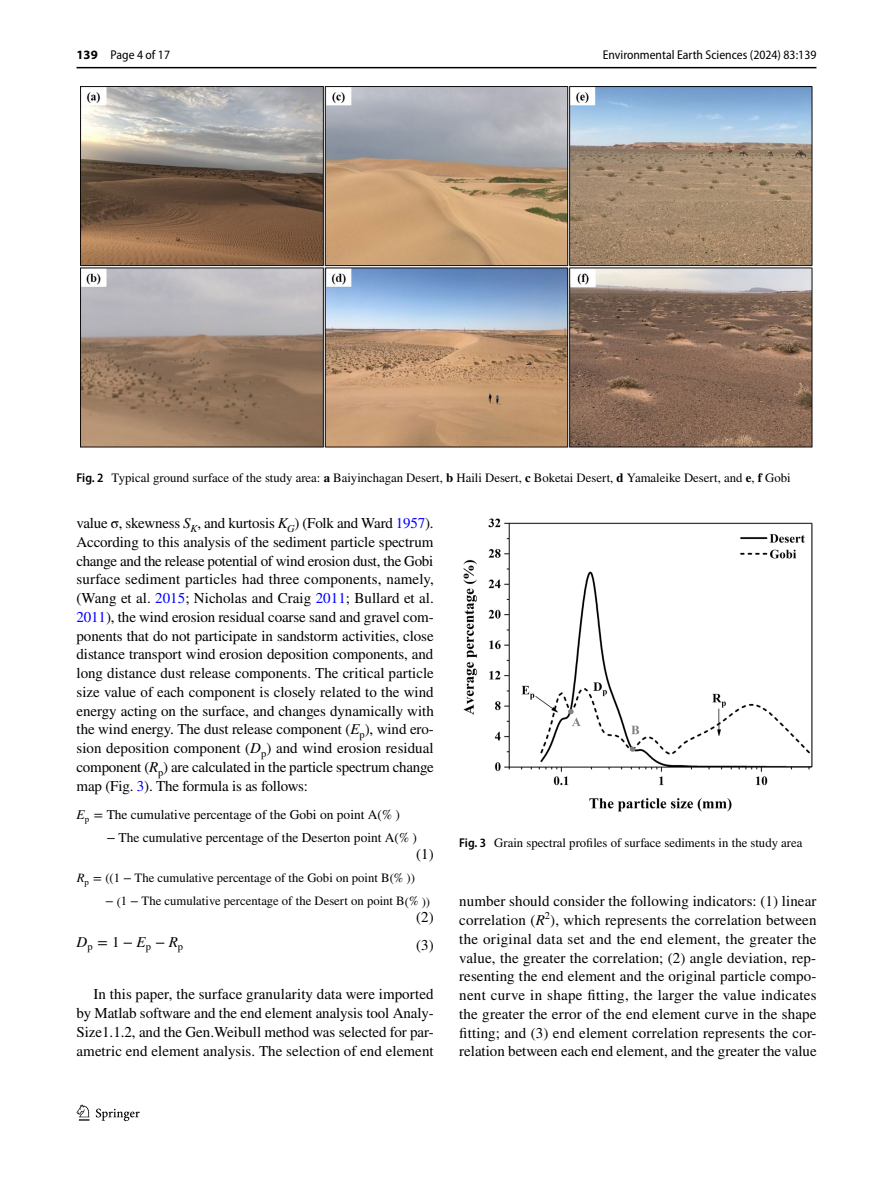
<style>
.page{position:relative;width:893px;height:1187px;background:#fff}
.page>*{position:absolute;margin:0;border:0;box-sizing:border-box;transform-origin:0 0}
.t1{font:15px/18.8px "STIX";color:#000;text-align:justify}
.t2{font:italic 15px "STIX General";color:#000}
.t3{font:13.5px/23.1px "STIX General Regular 2";color:#000}
.t4{font:12.75px "STIX";color:#000}
.t5{font:12.75px/23.1px "STIX General Regular 3";color:#000}
.t6{font:semi-condensed 12.75px "Myriad Pro";color:#000}
.s1{font-weight:700;font-stretch:normal}
.s2{font-family:"Myriad Pro";font-weight:600;font-stretch:semi-condensed}
.s3{font-weight:700}
.s4{font-style:italic}
.s5{color:#00f}
.s6{font-family:"STIX General Italic 2"}
.s7{font-family:"STIX Math Regular 2"}
.s8{font-family:"STIX General Italic 3"}
.s9{font-family:"STIX Math Regular 3"}
.s10{font-family:"STIX Math";font-style:normal}
.s11{font-style:normal}
</style>
<div class="page">
<hr style="left:77px;top:67px;width:739px;height:1px;background:#000">
<svg style="left:77px;top:1104px;width:12px;height:16px"></svg>
<svg style="left:96px;top:1108px;width:44px;height:12px"></svg>
<img style="left:81px;top:87px;width:731px;height:360px">
<img style="left:463px;top:518px;width:349px;height:293px">
<p class="t6" style="left:77px;top:48px;width:95px"><span class="s1">139</span> Page 4 of 17</p>
<p class="t6" style="left:603px;top:48px;width:215px">Environmental Earth Sciences (2024) 83:139</p>
<p class="t4" style="left:77px;top:469px;width:716px"><span class="s2">Fig. 2</span> Typical ground surface of the study area: <span class="s3">a</span> Baiyinchagan Desert, <span class="s3">b</span> Haili Desert, <span class="s3">c</span> Boketai Desert, <span class="s3">d</span> Yamaleike Desert, and <span class="s3">e</span>, <span class="s3">f</span> Gobi</p>
<p class="t1" style="left:77px;top:514px;width:359px">value σ, skewness <span class="s4">S</span><sub>K</sub>, and kurtosis <span class="s4">K</span><sub>G</sub>) (Folk and Ward <span class="s5">1957</span>).<br>According to this analysis of the sediment particle spectrum change and the release potential of wind erosion dust, the Gobi surface sediment particles had three components, namely, (Wang et al. <span class="s5">2015</span>; Nicholas and Craig <span class="s5">2011</span>; Bullard et al.<br><span class="s5">2011</span>), the wind erosion residual coarse sand and gravel com&shy;ponents that do not participate in sandstorm activities, close distance transport wind erosion deposition components, and long distance dust release components. The critical particle size value of each component is closely related to the wind energy acting on the surface, and changes dynamically with the wind energy. The dust release component (<span class="s4">E</span><sub>p</sub>), wind ero&shy;sion deposition component (<span class="s4">D</span><sub>p</sub>) and wind erosion residual component (<span class="s4">R</span><sub>p</sub>) are calculated in the particle spectrum change map (Fig. <span class="s5">3</span>). The formula is as follows:</p>
<p class="t3" style="left:106px;top:804px;width:312px;text-indent:-30px"><span class="s6">E</span><sub>p</sub> <span class="s7">=</span> The cumulative percentage of the Gobi on point A<span class="s7">(</span>% <span class="s7">)<br>−</span> The cumulative percentage of the Deserton point A<span class="s7">(</span>% <span class="s7">)</span></p>
<p class="t1" style="left:416px;top:845px;width:19px">(1)</p>
<p class="t5" style="left:105px;top:867px;width:326px;text-indent:-28px"><span class="s8">R</span><sub>p</sub> <span class="s9">= ((</span>1 <span class="s9">−</span> The cumulative percentage of the Gobi on point B<span class="s9">(</span>% <span class="s9">))<br>− (</span>1 <span class="s9">−</span> The cumulative percentage of the Desert on point B<span class="s9">(</span>% <span class="s9">))</span></p>
<p class="t2" style="left:77px;top:932px;width:108px">D<sub>p</sub> <span class="s10">=</span><span class="s11">1</span><span class="s10">−</span>E<sub>p</sub> <span class="s10">−</span>R<sub>p</sub></p>
<p class="t1" style="left:416px;top:936px;width:19px">(3)</p>
<p class="t1" style="left:416px;top:909px;width:19px">(2)</p>
<p class="t1" style="left:77px;top:985px;width:359px;text-indent:17px">In this paper, the surface granularity data were imported by Matlab software and the end element analysis tool Analy-Size1.1.2, and the Gen.Weibull method was selected for par&shy;ametric end element analysis. The selection of end element</p>
<p class="t4" style="left:459px;top:833px;width:345px"><span class="s2">Fig. 3</span> Grain spectral profiles of surface sediments in the study area</p>
<p class="t1" style="left:459px;top:892px;width:359px">number should consider the following indicators: (1) linear correlation (<span class="s4">R</span><sup>2</sup>), which represents the correlation between the original data set and the end element, the greater the value, the greater the correlation; (2) angle deviation, rep&shy;resenting the end element and the original particle compo&shy;nent curve in shape fitting, the larger the value indicates the greater the error of the end element curve in the shape fitting; and (3) end element correlation represents the cor&shy;relation between each end element, and the greater the value</p>
</div>
